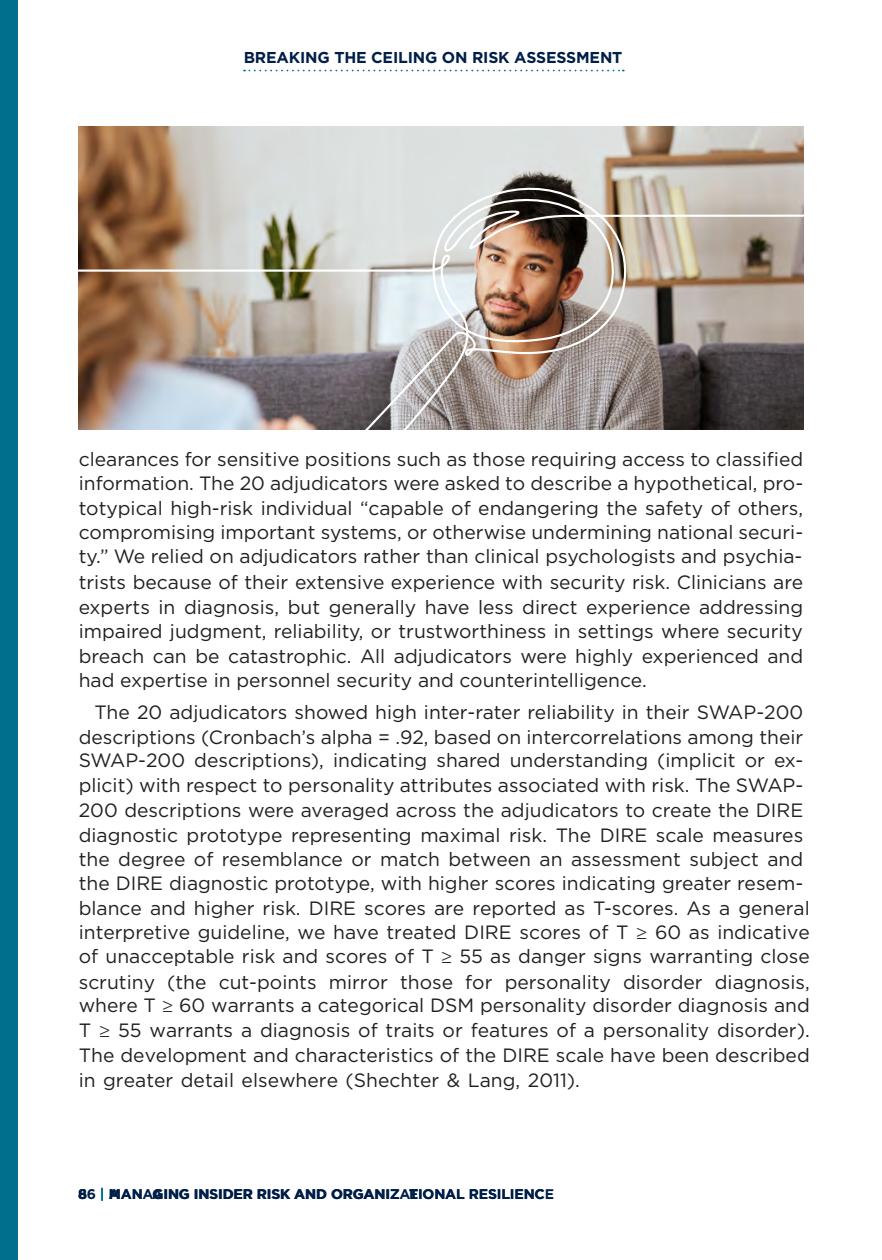
<style>
.page{position:relative;width:882px;height:1260px;background:#fff}
.page>*{position:absolute;margin:0;border:0;box-sizing:border-box;transform-origin:0 0}
.t1{font:19.25px/24.5px "Gotham";color:#231f20;text-align:justify}
.t2{font:700 15.75px "Gotham";letter-spacing:-.01em;color:#001f48}
.t3{font:700 14px "Gotham";letter-spacing:-.01em;color:#001f48}
.s1{font-family:"Minion Pro"}
.s2{color:#006f8e}
</style>
<div class="page">
<svg style="left:244px;top:70px;width:380px;height:1px"></svg>
<div style="left:0;top:0;width:18px;height:1260px;background:#006f8e"></div>
<img style="left:78px;top:126px;width:725px;height:62px">
<img style="left:78px;top:188px;width:726px;height:242px">
<p class="t2" style="left:244px;top:47px;width:380px">BREAKING THE CEILING ON RISK ASSESSMENT</p>
<p class="t1" style="left:79px;top:448px;width:726px;line-height:23.1px">clearances for sensitive positions such as those requiring access to classified information. The 20 adjudicators were asked to describe a hypothetical, pro-</p>
<p class="t1" style="left:79px;top:496px;width:726px">totypical high-risk individual “capable of endangering the safety of others, compromising important systems, or otherwise undermining national securi&shy;ty.” We relied on adjudicators rather than clinical psychologists and psychia&shy;trists because of their extensive experience with security risk. Clinicians are experts in diagnosis, but generally have less direct experience addressing impaired judgment, reliability, or trustworthiness in settings where security breach can be catastrophic. All adjudicators were highly experienced and had expertise in personnel security and counterintelligence.</p>
<p class="t1" style="left:79px;top:700px;width:726px;text-indent:16px">The 20 adjudicators showed high inter-rater reliability in their SWAP-200 descriptions (Cronbach’s alpha = .92, based on intercorrelations among their SWAP-200 descriptions), indicating shared understanding (implicit or ex&shy;plicit) with respect to personality attributes associated with risk. The SWAP-200 descriptions were averaged across the adjudicators to create the DIRE diagnostic prototype representing maximal risk. The DIRE scale measures the degree of resemblance or match between an assessment subject and the DIRE diagnostic prototype, with higher scores indicating greater resem-</p>
<p class="t1" style="left:79px;top:896px;width:733px">blance and higher risk. DIRE scores are reported as T-scores. As a general interpretive guideline, we have treated DIRE scores of T <span class="s1">≥</span> 60 as indicative of unacceptable risk and scores of T <span class="s1">≥</span> 55 as danger signs warranting close scrutiny (the cut-points mirror those for personality disorder diagnosis,</p>
<p class="t1" style="left:79px;top:992px;width:733px;line-height:25px">where T <span class="s1">≥</span> 60 warrants a categorical DSM personality disorder diagnosis and T <span class="s1">≥</span> 55 warrants a diagnosis of traits or features of a personality disorder).<br>The development and characteristics of the DIRE scale have been described in greater detail elsewhere (Shechter &amp; Lang, 2011).</p>
<p class="t3" style="left:78px;top:1185px;width:55px">866 <span class="s2">|</span> MA</p>
<p class="t3" style="left:109px;top:1185px;width:447px">A NAAGING INSIDER RISK AND ORGANIZATIONAL RESILIENCE</p>
<p class="t3" style="left:409px;top:1185px;width:11px">E</p>
</div>
